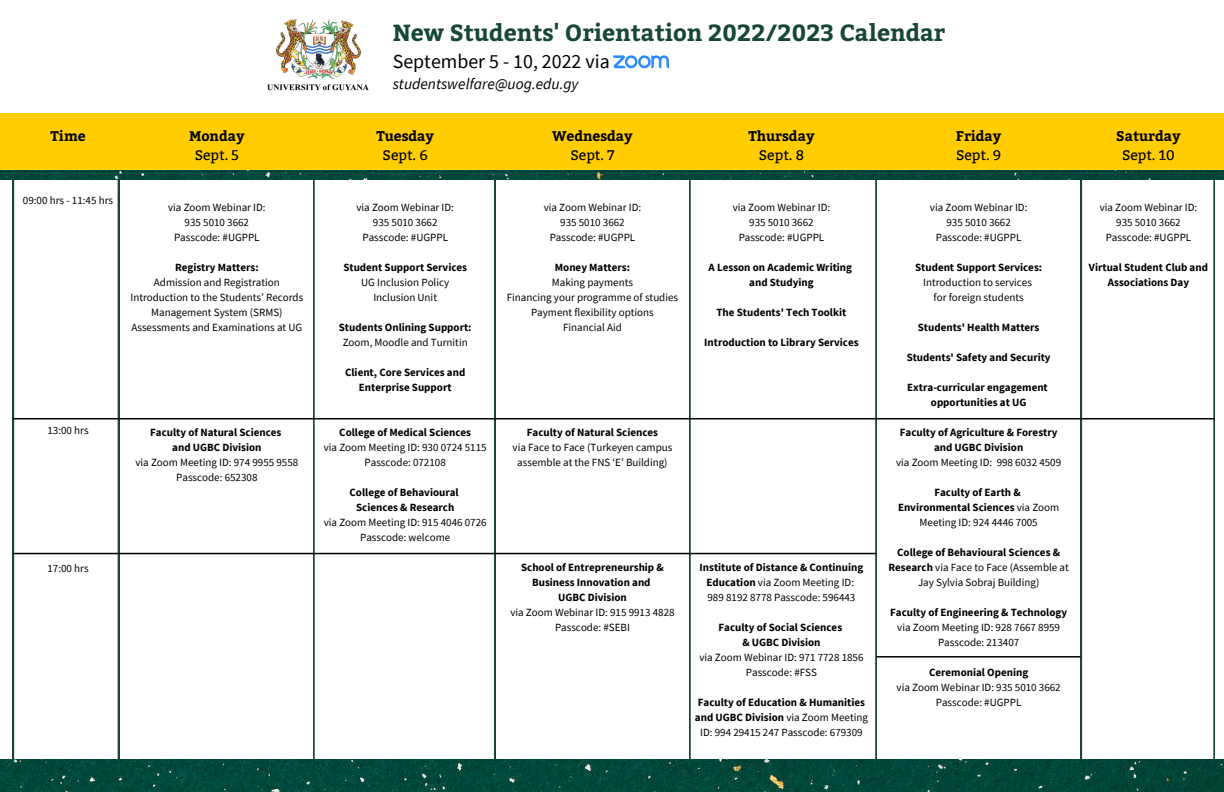
<style>
.page{position:relative;width:1224px;height:792px;background:#fff}
.page>*{position:absolute;margin:0;border:0;box-sizing:border-box;transform-origin:0 0}
.t1{font:700 23.2px "Bitter";color:#154734}
.t2{font:19.9px "Source Sans Pro";color:#000}
.t3{font:italic 15.5px "Source Sans Pro";color:#000}
.t4{font:700 14px "Bitter";color:#000}
.t5{font:14px "Bitter";color:#000}
.t6{font:11px/15px "Source Sans Pro";color:#000;text-align:center}
.t7{font:700 11px/15px "Source Sans Pro";color:#000;text-align:center}
.s1{font-weight:700}
.s2{font-weight:400}
</style>
<div class="page">
<img style="left:267px;top:19px;width:102px;height:72px">
<svg style="left:613px;top:55px;width:56px;height:13px"></svg>
<svg style="left:1081px;top:179px;width:134px;height:581px"></svg>
<svg style="left:689px;top:179px;width:188px;height:581px"></svg>
<svg style="left:313px;top:179px;width:182px;height:581px"></svg>
<svg style="left:13px;top:179px;width:106px;height:581px"></svg>
<img style="left:0;top:170px;width:1224px;height:9px">
<div style="left:0;top:113px;width:1224px;height:57px;background:#ffcd00"></div>
<hr style="left:876px;top:656px;width:205px;height:2px;background:#000">
<hr style="left:13px;top:418px;width:1202px;height:1px;background:#000">
<hr style="left:13px;top:553px;width:864px;height:1px;background:#000">
<img style="left:0;top:760px;width:1224px;height:32px">
<h1 class="t1" style="left:393px;top:16px;width:554px">New Students' Orientation 2022/2023 Calendar</h1>
<h2 class="t2" style="left:393px;top:49px;width:219px">September 5 - 10, 2022 via</h2>
<h3 class="t3" style="left:393px;top:74px;width:187px">studentswelfare@uog.edu.gy</h3>
<p class="t4" style="left:51px;top:126px;width:36px">Time</p>
<p class="t6" style="left:23px;top:193px;width:92px">09:00 hrs - 11:45 hrs</p>
<p class="t4" style="left:189px;top:126px;width:57px">Monday</p>
<p class="t5" style="left:195px;top:147px;width:46px">Sept. 5</p>
<p class="t6" style="left:168px;top:200px;width:99px">via Zoom Webinar ID:<br>935 5010 3662<br>Passcode: #UGPPL</p>
<p class="t7" style="left:175px;top:260px;width:85px">Registry Matters:</p>
<p class="t6" style="left:130px;top:275px;width:174px">Admission and Registration<br>Introduction to the Students’ Records<br>Management System (SRMS)<br>Assessments and Examinations at UG</p>
<p class="t6" style="left:47px;top:423px;width:43px">13:00 hrs</p>
<p class="t6" style="left:47px;top:561px;width:43px">17:00 hrs</p>
<p class="t7" style="left:150px;top:425px;width:133px">Faculty of Natural Sciences and UGBC Division</p>
<p class="t6" style="left:135px;top:455px;width:164px">via Zoom Meeting ID: 974 9955 9558<br>Passcode: 652308</p>
<p class="t4" style="left:376px;top:126px;width:59px">Tuesday</p>
<p class="t5" style="left:383px;top:147px;width:47px">Sept. 6</p>
<p class="t6" style="left:356px;top:200px;width:99px">via Zoom Webinar ID:<br>935 5010 3662<br>Passcode: #UGPPL</p>
<p class="t7" style="left:343px;top:260px;width:125px">Student Support Services</p>
<p class="t6" style="left:361px;top:275px;width:90px">UG Inclusion Policy<br>Inclusion Unit</p>
<p class="t7" style="left:339px;top:320px;width:134px">Students Onlining Support:</p>
<p class="t6" style="left:343px;top:335px;width:127px">Zoom, Moodle and Turnitin</p>
<p class="t7" style="left:345px;top:365px;width:122px">Client, Core Services and<br>Enterprise Support</p>
<p class="t7" style="left:339px;top:425px;width:133px">College of Medical Sciences</p>
<p class="t6" style="left:324px;top:440px;width:164px">via Zoom Meeting ID: 930 0724 5115<br>Passcode: 072108</p>
<p class="t7" style="left:350px;top:485px;width:111px">College of Behavioural<br>Sciences &amp; Research</p>
<p class="t6" style="left:324px;top:515px;width:164px">via Zoom Meeting ID: 915 4046 0726<br>Passcode: welcome</p>
<p class="t4" style="left:552px;top:126px;width:82px">Wednesday</p>
<p class="t5" style="left:571px;top:147px;width:45px">Sept. 7</p>
<p class="t6" style="left:544px;top:200px;width:99px">via Zoom Webinar ID:<br>935 5010 3662<br>Passcode: #UGPPL</p>
<p class="t7" style="left:555px;top:260px;width:77px">Money Matters:</p>
<p class="t6" style="left:507px;top:275px;width:173px">Making payments<br>Financing your programme of studies<br>Payment flexibility options<br>Financial Aid</p>
<p class="t4" style="left:748px;top:126px;width:68px">Thursday</p>
<p class="t5" style="left:759px;top:147px;width:47px">Sept. 8</p>
<p class="t6" style="left:733px;top:200px;width:99px">via Zoom Webinar ID:<br>935 5010 3662<br>Passcode: #UGPPL</p>
<p class="t7" style="left:709px;top:260px;width:145px">A Lesson on Academic Writing and Studying</p>
<p class="t7" style="left:717px;top:305px;width:131px">The Students' Tech Toolkit</p>
<p class="t7" style="left:704px;top:335px;width:156px">Introduction to Library Services</p>
<p class="t7" style="left:527px;top:425px;width:133px">Faculty of Natural Sciences</p>
<p class="t6" style="left:513px;top:440px;width:161px">via Face to Face (Turkeyen campus assemble at the FNS ‘E’ Building)</p>
<p class="t7" style="left:521px;top:560px;width:144px">School of Entrepreneurship &amp;<br>Business Innovation and<br>UGBC Division</p>
<p class="t6" style="left:510px;top:605px;width:166px">via Zoom Webinar ID: 915 9913 4828<br>Passcode: #SEBI</p>
<p class="t6" style="left:700px;top:560px;width:165px"><span class="s1">Institute of Distance &amp; Continuing<br>Education</span> via Zoom Meeting ID:<br>989 8192 8778 Passcode: 596443</p>
<p class="t7" style="left:718px;top:620px;width:125px">Faculty of Social Sciences &amp; UGBC Division</p>
<p class="t6" style="left:699px;top:650px;width:166px">via Zoom Webinar ID: 971 7728 1856<br>Passcode: #FSS</p>
<p class="t7" style="left:695px;top:695px;width:175px">Faculty of Education &amp; Humanities and UGBC Division <span class="s2">via Zoom Meeting<br>ID: 994 29415 247 Passcode: 679309</span></p>
<p class="t4" style="left:956px;top:126px;width:47px">Friday</p>
<p class="t5" style="left:956px;top:147px;width:47px">Sept. 9</p>
<p class="t6" style="left:930px;top:200px;width:99px">via Zoom Webinar ID:<br>935 5010 3662<br>Passcode: #UGPPL</p>
<p class="t7" style="left:915px;top:260px;width:129px">Student Support Services:</p>
<p class="t6" style="left:923px;top:275px;width:110px">Introduction to services for foreign students</p>
<p class="t7" style="left:918px;top:320px;width:123px">Students' Health Matters</p>
<p class="t7" style="left:907px;top:350px;width:146px">Students' Safety and Security</p>
<p class="t7" style="left:907px;top:380px;width:142px">Extra-curricular engagement opportunities at UG</p>
<p class="t7" style="left:900px;top:425px;width:159px">Faculty of Agriculture &amp; Forestry and UGBC Division</p>
<p class="t6" style="left:896px;top:455px;width:167px">via Zoom Meeting ID: 998 6032 4509</p>
<p class="t7" style="left:898px;top:485px;width:163px">Faculty of Earth &amp;<br>Environmental Sciences <span class="s2">via Zoom<br>Meeting ID: 924 4446 7005</span></p>
<p class="t6" style="left:888px;top:545px;width:182px"><span class="s1">College of Behavioural Sciences &amp;<br>Research</span> via Face to Face (Assemble at<br>Jay Sylvia Sobraj Building)</p>
<p class="t7" style="left:890px;top:605px;width:178px">Faculty of Engineering &amp; Technology</p>
<p class="t6" style="left:897px;top:620px;width:164px">via Zoom Meeting ID: 928 7667 8959<br>Passcode: 213407</p>
<p class="t7" style="left:929px;top:665px;width:101px">Ceremonial Opening</p>
<p class="t6" style="left:897px;top:680px;width:166px">via Zoom Webinar ID: 935 5010 3662<br>Passcode: #UGPPL</p>
<p class="t4" style="left:1116px;top:126px;width:66px">Saturday</p>
<p class="t5" style="left:1122px;top:147px;width:54px">Sept. 10</p>
<p class="t6" style="left:1100px;top:200px;width:99px">via Zoom Webinar ID:<br>935 5010 3662<br>Passcode: #UGPPL</p>
<p class="t7" style="left:1089px;top:260px;width:121px">Virtual Student Club and<br>Associations Day</p>
</div>
